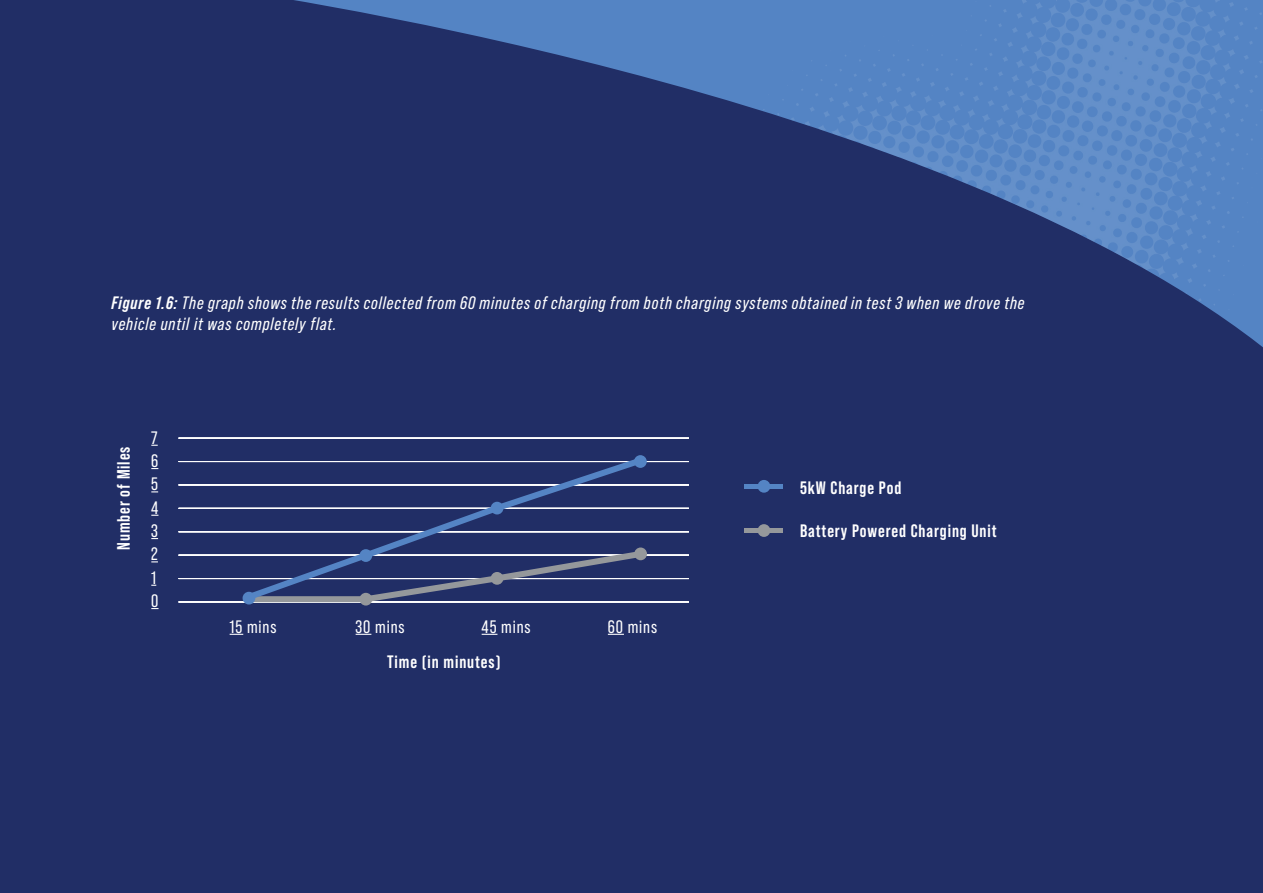
<style>
.page{position:relative;width:1263px;height:893px;background:#212e66}
.page>*{position:absolute;margin:0;border:0;box-sizing:border-box;transform-origin:0 0}
.t1{font:italic 18px/21.6px "Bebas Neue Pro";letter-spacing:.05em;color:#fff}
.t2{font:700 18px "Bebas Neue Pro";letter-spacing:.05em;color:#fff}
.t3{font:18px "Bebas Neue Pro";letter-spacing:.05em;color:#fff}
.s1{font-weight:700}
</style>
<div class="page">
<svg style="left:294px;top:0;width:379px;height:85px"></svg>
<img style="left:673px;top:0;width:590px;height:347px">
<hr style="left:179px;top:438px;width:510px;height:1px;background:#fff">
<hr style="left:179px;top:461px;width:510px;height:1px;background:#fff">
<hr style="left:179px;top:485px;width:510px;height:1px;background:#fff">
<hr style="left:179px;top:531px;width:510px;height:1px;background:#fff">
<hr style="left:179px;top:555px;width:510px;height:1px;background:#fff">
<hr style="left:179px;top:602px;width:510px;height:1px;background:#fff">
<hr style="left:179px;top:508px;width:510px;height:1px;background:#fff">
<hr style="left:179px;top:578px;width:510px;height:1px;background:#fff">
<svg style="left:230px;top:634px;width:13px;height:1px"></svg>
<svg style="left:356px;top:634px;width:15px;height:1px"></svg>
<svg style="left:482px;top:634px;width:15px;height:1px"></svg>
<svg style="left:608px;top:634px;width:16px;height:1px"></svg>
<svg style="left:238px;top:455px;width:410px;height:151px"></svg>
<svg style="left:757px;top:524px;width:13px;height:13px"></svg>
<div style="left:745px;top:528px;width:38px;height:5px;background:#95989b"></div>
<div style="left:757px;top:480px;width:13px;height:13px;background:#5484c4;border-radius:50%"></div>
<hr style="left:745px;top:484px;width:38px;height:4px;background:#5484c4">
<p class="t1" style="left:111px;top:292px;width:915px"><span class="s1">Figure 1.6:</span> The graph shows the results collected from 60 minutes of charging from both charging systems obtained in test 3 when we drove the vehicle until it was completely flat.</p>
<p class="t2" style="left:113px;top:550px;width:105px;rotate:-90deg">Number of Miles</p>
<p class="t3" style="left:151px;top:427px;width:8px">7</p>
<p class="t3" style="left:151px;top:451px;width:9px">6</p>
<p class="t3" style="left:151px;top:474px;width:8px">5</p>
<p class="t3" style="left:151px;top:497px;width:9px">4</p>
<p class="t3" style="left:151px;top:521px;width:8px">3</p>
<p class="t3" style="left:151px;top:544px;width:8px">2</p>
<p class="t3" style="left:151px;top:567px;width:6px">1</p>
<p class="t3" style="left:151px;top:591px;width:9px">0</p>
<p class="t3" style="left:230px;top:616px;width:48px">15 mins</p>
<p class="t3" style="left:356px;top:616px;width:51px">30 mins</p>
<p class="t3" style="left:482px;top:616px;width:51px">45 mins</p>
<p class="t3" style="left:608px;top:616px;width:51px">60 mins</p>
<p class="t2" style="left:387px;top:651px;width:115px">Time (in minutes)</p>
<p class="t2" style="left:800px;top:477px;width:103px">5kW Charge Pod</p>
<p class="t2" style="left:800px;top:520px;width:198px">Battery Powered Charging Unit</p>
</div>
